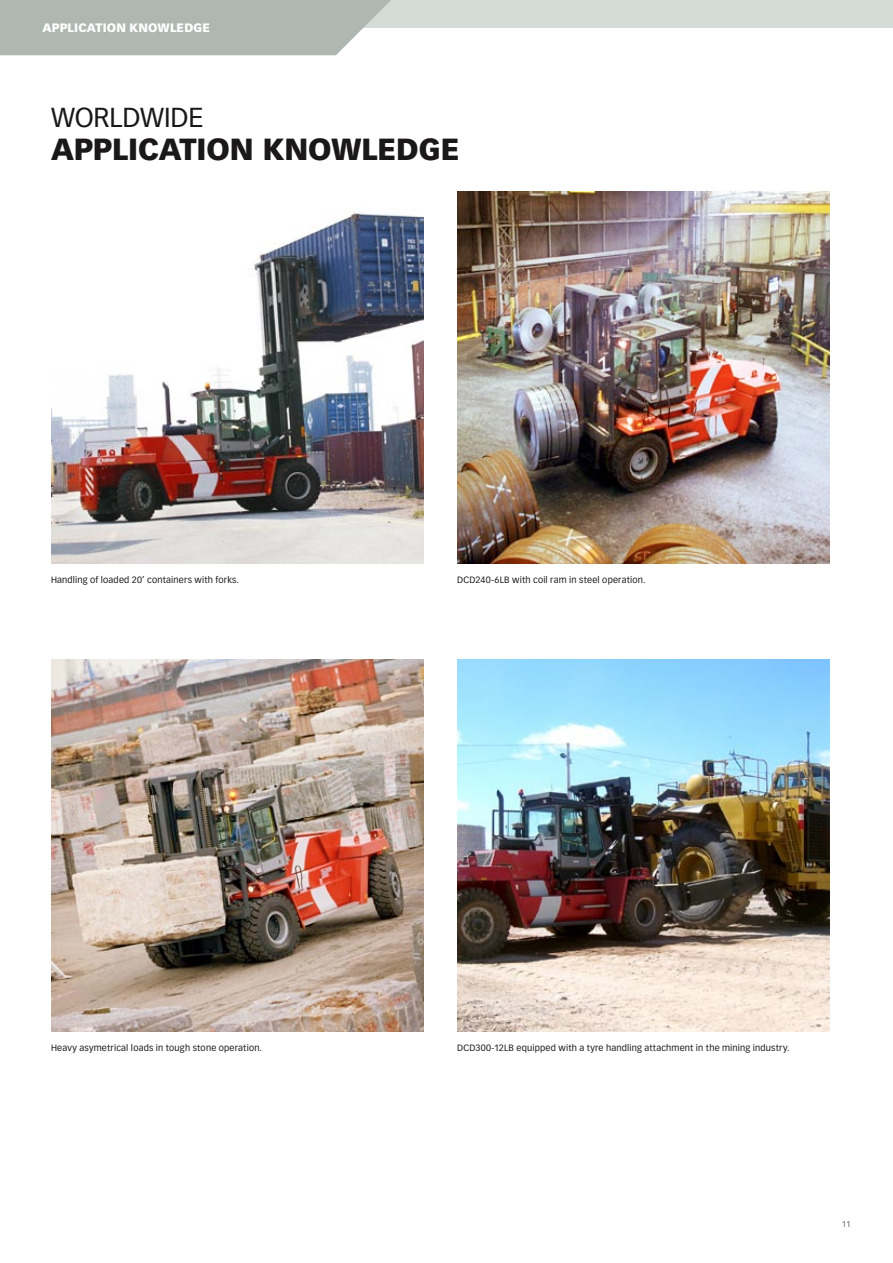
<style>
.page{position:relative;width:893px;height:1263px;background:#fff}
.page>*{position:absolute;margin:0;border:0;box-sizing:border-box;transform-origin:0 0}
.t1{font:900 30px "Vectora LH";color:#1b1819}
.t2{font:27px "Vectora LH";color:#1b1819}
.t3{font:900 12px "Vectora LH";color:#fff}
.t4{font:9px "Vectora LH";letter-spacing:.02em;color:#1b1819}
.t5{font:8.25px "Vectora LH";color:#626d66}
</style>
<div class="page">
<div style="left:336px;top:0;width:557px;height:28px;background:#d5dbd7"></div>
<svg style="left:0;top:0;width:391px;height:55px;background:#b2bcb5"></svg>
<img style="left:51px;top:213px;width:372px;height:350px">
<img style="left:457px;top:191px;width:372px;height:372px">
<img style="left:457px;top:659px;width:372px;height:372px">
<img style="left:51px;top:659px;width:372px;height:372px">
<h3 class="t3" style="left:43px;top:20px;width:9px">APPLICATION</h3>
<h3 class="t3" style="left:130px;top:20px;width:10px">KNO</h3>
<h3 class="t3" style="left:158px;top:20px;width:21px">WLED</h3>
<h3 class="t3" style="left:194px;top:20px;width:17px">GE</h3>
<h2 class="t2" style="left:51px;top:101px;width:41px">Worldwide</h2>
<h1 class="t1" style="left:51px;top:130px;width:20px">APPLICATION</h1>
<h1 class="t1" style="left:263px;top:130px;width:23px">KNO</h1>
<h1 class="t1" style="left:331px;top:130px;width:50px">WLED</h1>
<h1 class="t1" style="left:419px;top:130px;width:39px">GE</h1>
<p class="t4" style="left:51px;top:574px;width:190px">Handling of loaded 20’ containers with forks.</p>
<p class="t4" style="left:457px;top:574px;width:190px">DCD240-6LB with coil ram in steel operation.</p>
<p class="t4" style="left:51px;top:1042px;width:213px">Heavy asymetrical loads in tough stone operation.</p>
<p class="t4" style="left:457px;top:1042px;width:334px">DCD300-12LB equipped with a tyre handling attachment in the mining industry.</p>
<p class="t5" style="left:842px;top:1219px;width:10px">11</p>
</div>
